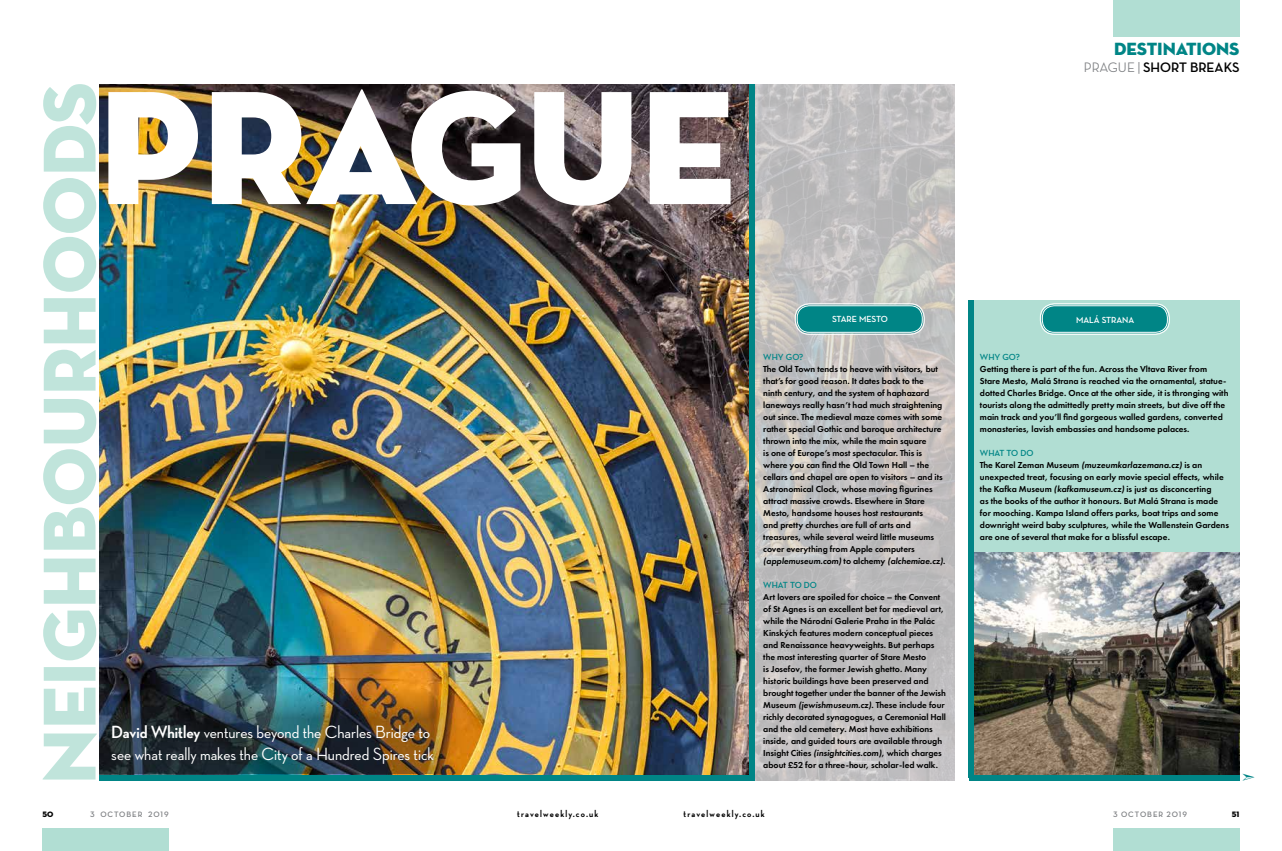
<style>
.page{position:relative;width:1282px;height:851px;background:#fff}
.page>*{position:absolute;margin:0;border:0;box-sizing:border-box;transform-origin:0 0}
.t1{font:164.6px "Neutra Disp Titling";color:#fff}
.t2{font:500 18px/22px "Neutra Disp";color:#fff}
.t3{font:18px "Neutra Disp Titling";letter-spacing:-.005em;color:#008586}
.t4{font:700 14px "Neutra Disp";color:#000}
.t5{font:700 10px "Neutra Disp";letter-spacing:.12em;color:#000}
.t6{font:9px/12px "Futura New Demi";color:#000}
.t7{font:700 9px "Neutra Disp";color:#008586}
.t8{font:700 9px "Neutra Disp";color:#fff}
.t9{font:700 8px "Neutra Disp";letter-spacing:.12em;color:#808285}
.t10{font:8px "Neutra Disp Titling";color:#000}
.s1{font-weight:500;color:#808285}
.s2{font-weight:700}
.s3{font-style:italic}
</style>
<div class="page">
<img style="left:100px;top:85px;width:649px;height:689px">
<svg style="left:43px;top:84px;width:54px;height:695px"></svg>
<svg style="left:754px;top:84px;width:200px;height:696px;background:#c0bfbf"></svg>
<div style="left:968px;top:300px;width:271px;height:252px;background:#b1ded3"></div>
<img style="left:974px;top:552px;width:265px;height:222px">
<div style="left:968px;top:774px;width:271px;height:6px;background:#008586"></div>
<div style="left:968px;top:300px;width:6px;height:477px;background:#008586"></div>
<div style="left:749px;top:84px;width:5px;height:692px;background:#008586"></div>
<div style="left:100px;top:774px;width:654px;height:6px;background:#008586"></div>
<div style="left:796px;top:305px;width:127px;height:28px;background:#008586;border-radius:13px"></div>
<div style="left:794px;top:303px;width:130px;height:32px;border:1px solid #fff;border-radius:14px"></div>
<div style="left:796px;top:305px;width:126px;height:28px;border:1px solid #fff;border-radius:12px"></div>
<div style="left:1041px;top:305px;width:127px;height:28px;background:#008586;border-radius:13px"></div>
<div style="left:1039px;top:303px;width:130px;height:32px;border:1px solid #fff;border-radius:14px"></div>
<div style="left:1041px;top:305px;width:126px;height:28px;border:1px solid #fff;border-radius:12px"></div>
<div style="left:1113px;top:828px;width:126px;height:22px;background:#b1ded3"></div>
<div style="left:43px;top:828px;width:126px;height:22px;background:#b1ded3"></div>
<div style="left:1113px;top:0;width:126px;height:36px;background:#b1ded3"></div>
<img style="left:100px;top:681px;width:370px;height:93px">
<h1 class="t1" style="left:99px;top:45px;width:638px">PRAGUE</h1>
<h2 class="t3" style="left:1114px;top:38px;width:127px">DESTINATIONS</h2>
<h3 class="t4" style="left:1083px;top:60px;width:157px"><span class="s1">PRAGUE |</span> SHORT BREAKS</h3>
<h2 class="t2" style="left:111px;top:720px;width:324px"><span class="s2">David Whitley</span> ventures beyond the Charles Bridge to see what really makes the City of a Hundred Spires tick</h2>
<p class="t8" style="left:832px;top:313px;width:57px">STARE MESTO</p>
<p class="t8" style="left:1075px;top:314px;width:60px">MALÁ STRANA</p>
<p class="t7" style="left:763px;top:352px;width:41px">WHY GO?</p>
<p class="t6" style="left:763px;top:363px;width:184px">The Old Town tends to heave with visitors, but that’s for good reason. It dates back to the<br>ninth century, and the system of haphazard laneways really hasn’t had much straightening out since. The medieval maze comes with some rather special Gothic and baroque architecture thrown into the mix, while the main square<br>is one of Europe’s most spectacular. This is where you can find the Old Town Hall – the cellars and chapel are open to visitors – and its Astronomical Clock, whose moving figurines attract massive crowds. Elsewhere in Stare Mesto, handsome houses host restaurants<br>and pretty churches are full of arts and treasures, while several weird little museums cover everything from Apple computers <span class="s3">(applemuseum.com)</span> to alchemy <span class="s3">(alchemiae.cz)</span>.</p>
<p class="t7" style="left:763px;top:580px;width:55px">WHAT TO DO</p>
<p class="t6" style="left:763px;top:591px;width:184px">Art lovers are spoiled for choice – the Convent of St Agnes is an excellent bet for medieval art, while the Národní Galerie Praha in the Palác Kinských features modern conceptual pieces and Renaissance heavyweights. But perhaps the most interesting quarter of Stare Mesto<br>is Josefov, the former Jewish ghetto. Many historic buildings have been preserved and brought together under the banner of the Jewish Museum <span class="s3">(jewishmuseum.cz)</span>. These include four richly decorated synagogues, a Ceremonial Hall and the old cemetery. Most have exhibitions inside, and guided tours are available through Insight Cities <span class="s3">(insightcities.com)</span>, which charges about £52 for a three-hour, scholar-led walk.</p>
<p class="t7" style="left:979px;top:352px;width:41px">WHY GO?</p>
<p class="t6" style="left:979px;top:363px;width:250px">Getting there is part of the fun. Across the Vltava River from Stare Mesto, Malá Strana is reached via the ornamental, statue&shy;dotted Charles Bridge. Once at the other side, it is thronging with tourists along the admittedly pretty main streets, but dive off the main track and you’ll find gorgeous walled gardens, converted monasteries, lavish embassies and handsome palaces.</p>
<p class="t7" style="left:979px;top:448px;width:55px">WHAT TO DO</p>
<p class="t6" style="left:979px;top:459px;width:250px">The Karel Zeman Museum <span class="s3">(muzeumkarlazemana.cz)</span> is an unexpected treat, focusing on early movie special effects, while the Kafka Museum <span class="s3">(kafkamuseum.cz)</span> is just as disconcerting<br>as the books of the author it honours. But Malá Strana is made for mooching. Kampa Island offers parks, boat trips and some downright weird baby sculptures, while the Wallenstein Gardens are one of several that make for a blissful escape.</p>
<p class="t10" style="left:43px;top:808px;width:12px">50</p>
<p class="t9" style="left:90px;top:809px;width:80px">3 OCTOBER 2019</p>
<p class="t5" style="left:517px;top:807px;width:83px">travelweekly.co.uk</p>
<p class="t5" style="left:683px;top:807px;width:83px">travelweekly.co.uk</p>
<p class="t9" style="left:1113px;top:809px;width:75px">3 OCTOBER 2019</p>
<p class="t10" style="left:1231px;top:808px;width:9px">51</p>
</div>
